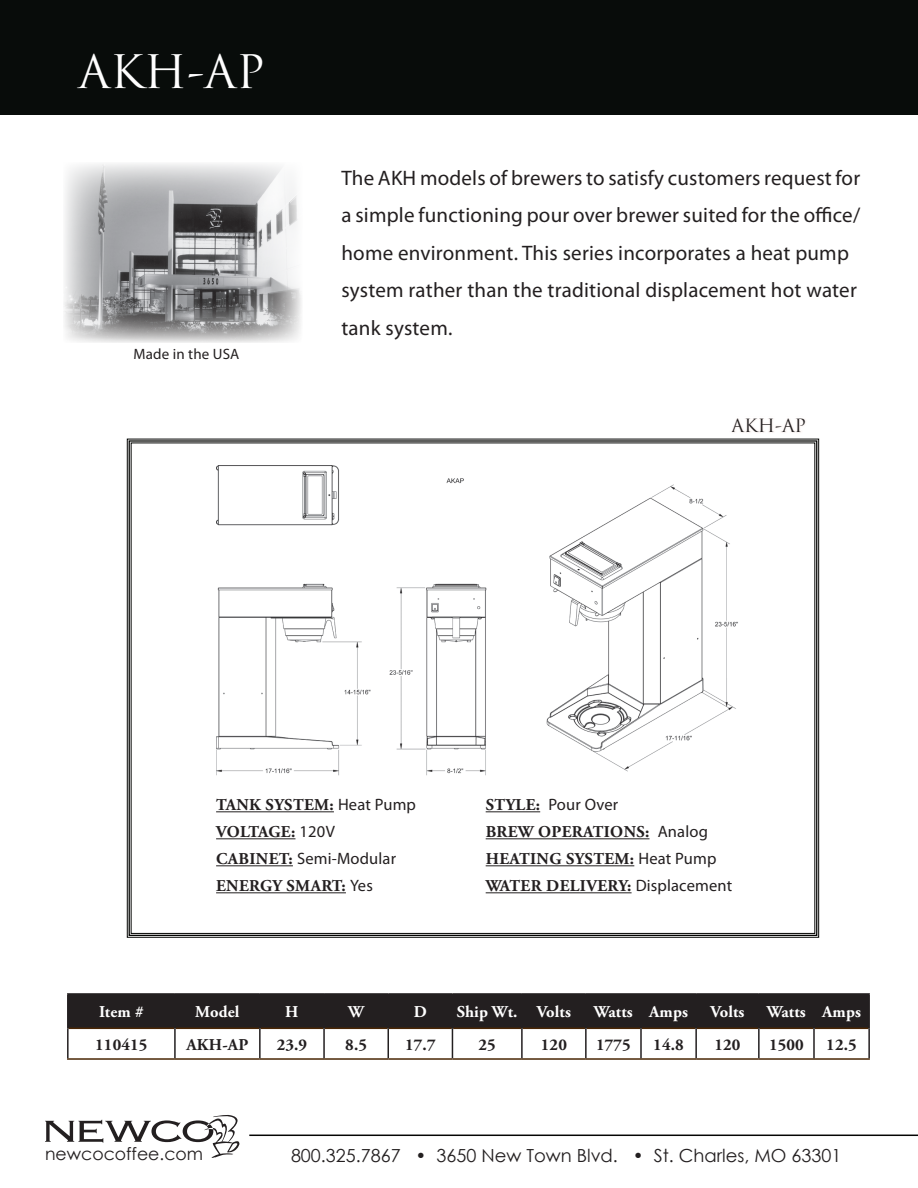
<style>
.page{position:relative;width:918px;height:1188px;background:#fff}
.page>*{position:absolute;margin:0;border:0;box-sizing:border-box;transform-origin:0 0}
.t1{font:45px "Trajan Pro";color:#fff}
.t2{font:21px/37.5px "Myriad Pro";letter-spacing:.01em;color:#231f20}
.t3{font:18px "Century Gothic";color:#231f20}
.t4{font:18px "Trajan Pro";color:#231f20}
.t5{font:17.25px "Century Gothic";color:#231f20}
.t6{font:700 16.5px/27px "Adobe Garamond Pro";letter-spacing:.01em;color:#231f20}
.t7{font:700 16.5px "Adobe Garamond Pro";letter-spacing:.01em;color:#fff}
.t8{font:16.5px "Myriad Pro";letter-spacing:.01em;color:#231f20}
.t9{font:15px "Myriad Pro";letter-spacing:.01em;color:#231f20}
.s1{font-family:"Myriad Pro";font-weight:400}
.s2{font-family:"Adobe Garamond Pro";font-weight:700}
</style>
<div class="page">
<div style="left:0;top:0;width:918px;height:114px;background:#080c0a"></div>
<svg style="left:45px;top:1115px;width:194px;height:43px"></svg>
<hr style="left:249px;top:1135px;width:669px;height:1px;background:#050504">
<div style="left:69px;top:995px;width:799px;height:33px;background:#231f20"></div>
<hr style="left:69px;top:1028px;width:105px;height:1px;background:#4a2604">
<hr style="left:176px;top:1028px;width:83px;height:1px;background:#4a2604">
<hr style="left:261px;top:1028px;width:62px;height:1px;background:#4a2604">
<hr style="left:325px;top:1028px;width:63px;height:1px;background:#4a2604">
<hr style="left:389px;top:1028px;width:63px;height:1px;background:#4a2604">
<hr style="left:453px;top:1028px;width:68px;height:1px;background:#4a2604">
<hr style="left:523px;top:1028px;width:62px;height:1px;background:#4a2604">
<hr style="left:587px;top:1028px;width:53px;height:1px;background:#4a2604">
<hr style="left:642px;top:1028px;width:53px;height:1px;background:#4a2604">
<hr style="left:697px;top:1028px;width:61px;height:1px;background:#4a2604">
<hr style="left:760px;top:1028px;width:53px;height:1px;background:#4a2604">
<hr style="left:815px;top:1028px;width:53px;height:1px;background:#4a2604">
<hr style="left:67px;top:1058px;width:108px;height:2px;background:#4a2604">
<hr style="left:175px;top:1058px;width:85px;height:2px;background:#4a2604">
<hr style="left:260px;top:1058px;width:64px;height:2px;background:#4a2604">
<hr style="left:324px;top:1058px;width:64px;height:2px;background:#4a2604">
<hr style="left:388px;top:1058px;width:64px;height:2px;background:#4a2604">
<hr style="left:452px;top:1058px;width:70px;height:2px;background:#4a2604">
<hr style="left:522px;top:1058px;width:64px;height:2px;background:#4a2604">
<hr style="left:586px;top:1058px;width:55px;height:2px;background:#4a2604">
<hr style="left:641px;top:1058px;width:55px;height:2px;background:#4a2604">
<hr style="left:696px;top:1058px;width:63px;height:2px;background:#4a2604">
<hr style="left:759px;top:1058px;width:55px;height:2px;background:#4a2604">
<hr style="left:814px;top:1058px;width:56px;height:2px;background:#4a2604">
<hr style="left:67px;top:1028px;width:2px;height:30px;background:#231f20">
<hr style="left:174px;top:1028px;width:2px;height:30px;background:#231f20">
<hr style="left:259px;top:1028px;width:2px;height:30px;background:#231f20">
<hr style="left:323px;top:1028px;width:2px;height:30px;background:#231f20">
<hr style="left:388px;top:1028px;width:1px;height:30px;background:#231f20">
<hr style="left:452px;top:1028px;width:1px;height:30px;background:#231f20">
<hr style="left:521px;top:1028px;width:2px;height:30px;background:#231f20">
<hr style="left:585px;top:1028px;width:2px;height:30px;background:#231f20">
<hr style="left:640px;top:1028px;width:2px;height:30px;background:#231f20">
<hr style="left:695px;top:1028px;width:2px;height:30px;background:#231f20">
<hr style="left:758px;top:1028px;width:2px;height:30px;background:#231f20">
<hr style="left:813px;top:1028px;width:2px;height:30px;background:#231f20">
<hr style="left:868px;top:1028px;width:2px;height:30px;background:#231f20">
<hr style="left:67px;top:993px;width:108px;height:2px;background:#231f20">
<hr style="left:67px;top:995px;width:2px;height:33px;background:#231f20">
<hr style="left:175px;top:993px;width:85px;height:2px;background:#231f20">
<hr style="left:174px;top:995px;width:2px;height:33px;background:#231f20">
<hr style="left:260px;top:993px;width:64px;height:2px;background:#231f20">
<hr style="left:259px;top:995px;width:2px;height:33px;background:#231f20">
<hr style="left:324px;top:993px;width:64px;height:2px;background:#231f20">
<hr style="left:323px;top:995px;width:2px;height:33px;background:#231f20">
<hr style="left:388px;top:993px;width:64px;height:2px;background:#231f20">
<hr style="left:388px;top:995px;width:1px;height:33px;background:#231f20">
<hr style="left:452px;top:993px;width:70px;height:2px;background:#231f20">
<hr style="left:452px;top:995px;width:1px;height:33px;background:#231f20">
<hr style="left:522px;top:993px;width:64px;height:2px;background:#231f20">
<hr style="left:521px;top:995px;width:2px;height:33px;background:#231f20">
<hr style="left:586px;top:993px;width:55px;height:2px;background:#231f20">
<hr style="left:585px;top:995px;width:2px;height:33px;background:#231f20">
<hr style="left:641px;top:993px;width:55px;height:2px;background:#231f20">
<hr style="left:640px;top:995px;width:2px;height:33px;background:#231f20">
<hr style="left:696px;top:993px;width:63px;height:2px;background:#231f20">
<hr style="left:695px;top:995px;width:2px;height:33px;background:#231f20">
<hr style="left:759px;top:993px;width:55px;height:2px;background:#231f20">
<hr style="left:758px;top:995px;width:2px;height:33px;background:#231f20">
<hr style="left:814px;top:993px;width:56px;height:2px;background:#231f20">
<hr style="left:813px;top:995px;width:2px;height:33px;background:#231f20">
<hr style="left:868px;top:995px;width:2px;height:33px;background:#231f20">
<img style="left:64px;top:164px;width:238px;height:179px">
<svg style="left:127px;top:438px;width:692px;height:500px"></svg>
<img style="left:216px;top:465px;width:535px;height:311px">
<h1 class="t1" style="left:79px;top:43px;width:188px">AKH-AP</h1>
<p class="t9" style="left:134px;top:345px;width:107px">Made in the USA</p>
<p class="t2" style="left:341px;top:159px;width:520px">The AKH models of brewers to satisfy customers request for a simple functioning pour over brewer suited for the office/ home environment. This series incorporates a heat pump system rather than the traditional displacement hot water tank system.</p>
<p class="t4" style="left:732px;top:414px;width:76px">AKH-AP</p>
<p class="t6" style="left:216px;top:792px;width:201px">TANK SYSTEM: <span class="s1">Heat Pump<br></span>VOLTAGE: <span class="s1">120v</span></p>
<p class="t8" style="left:216px;top:848px;width:182px"><span class="s2">CABINET:</span> Semi-Modular</p>
<p class="t6" style="left:216px;top:873px;width:158px">ENERGY SMART: <span class="s1">Yes</span></p>
<p class="t8" style="left:486px;top:794px;width:134px"><span class="s2">STYLE:</span> Pour Over</p>
<p class="t6" style="left:486px;top:819px;width:248px">BREW OPERATIONS: <span class="s1">Analog<br></span>HEATING SYSTEM: <span class="s1">Heat Pump<br></span>WATER DELIVERY: <span class="s1">Displacement</span></p>
<p class="t7" style="left:99px;top:1002px;width:46px">ITEM #</p>
<p class="t7" style="left:195px;top:1002px;width:46px">MODEL</p>
<p class="t7" style="left:285px;top:1002px;width:15px">H</p>
<p class="t7" style="left:348px;top:1002px;width:17px">W</p>
<p class="t7" style="left:414px;top:1002px;width:15px">D</p>
<p class="t7" style="left:457px;top:1002px;width:116px">SHIP WT. VOLTS</p>
<p class="t7" style="left:594px;top:1002px;width:96px">WATTS AMPS</p>
<p class="t7" style="left:710px;top:1002px;width:36px">VOLTS</p>
<p class="t7" style="left:767px;top:1002px;width:96px">WATTS AMPS</p>
<p class="t6" style="left:95px;top:1031px;width:54px">110415</p>
<p class="t6" style="left:186px;top:1031px;width:63px">AKH-AP</p>
<p class="t6" style="left:277px;top:1031px;width:32px">23.9</p>
<p class="t6" style="left:345px;top:1031px;width:23px">8.5</p>
<p class="t6" style="left:405px;top:1031px;width:32px">17.7</p>
<p class="t6" style="left:479px;top:1031px;width:19px">25</p>
<p class="t6" style="left:541px;top:1031px;width:28px">120</p>
<p class="t6" style="left:596px;top:1031px;width:36px">1775</p>
<p class="t6" style="left:653px;top:1031px;width:32px">14.8</p>
<p class="t6" style="left:714px;top:1031px;width:28px">120</p>
<p class="t6" style="left:769px;top:1031px;width:36px">1500</p>
<p class="t6" style="left:826px;top:1031px;width:32px">12.5</p>
<p class="t5" style="left:45px;top:1142px;width:160px">newcocoffee.com</p>
<p class="t3" style="left:291px;top:1143px;width:552px">800.325.7867 • 3650 New Town Blvd. • St. Charles, MO 63301</p>
</div>
